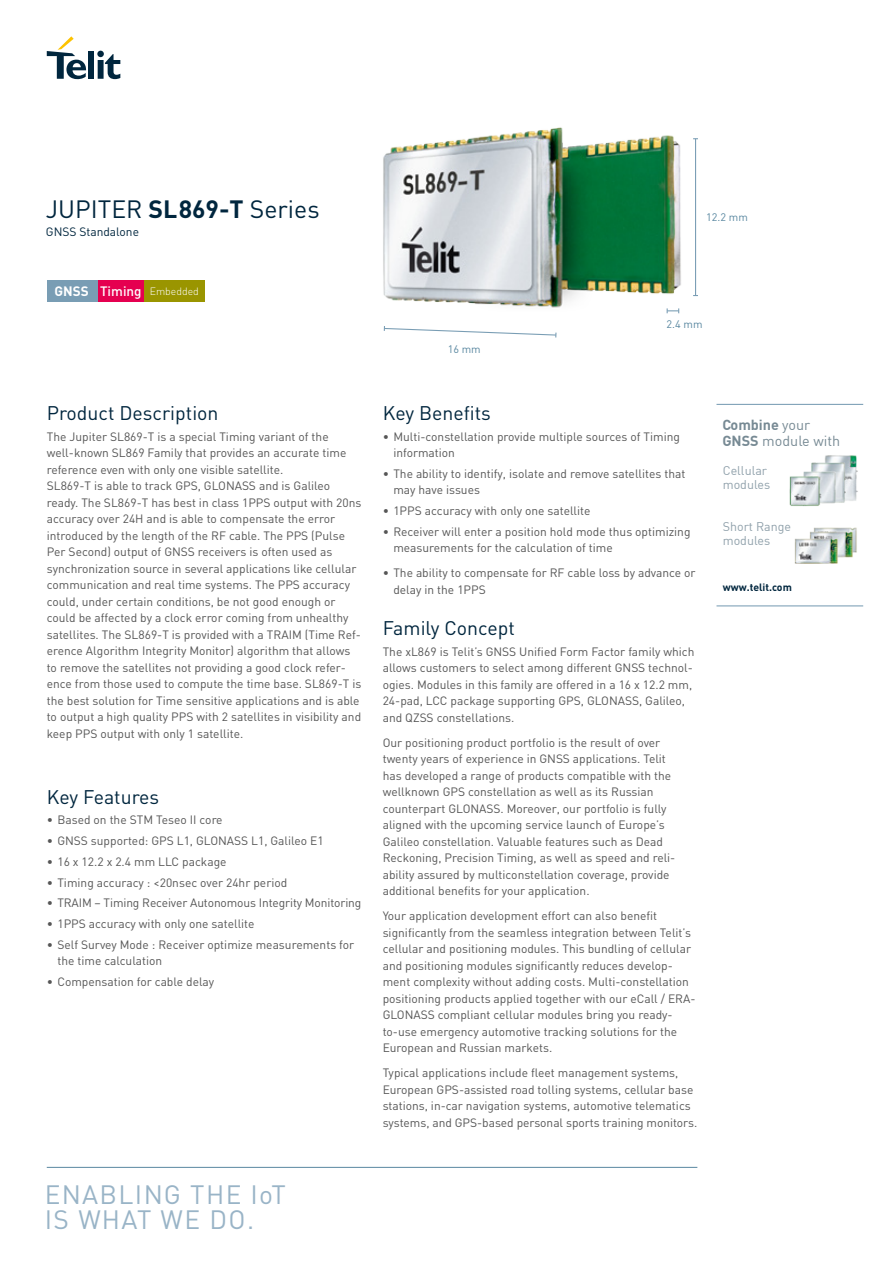
<style>
.page{position:relative;width:893px;height:1263px;background:#fff}
.page>*{position:absolute;margin:0;border:0;box-sizing:border-box;transform-origin:0 0}
.t1{font:26.25px/24.8px "DIN";letter-spacing:.055em;color:#99b4c7}
.t2{font:700 24.75px "DIN";color:#00263e}
.t3{font:24.75px "DIN";color:#00263e}
.t4{font:19.5px "DIN";color:#00263e}
.t5{font:14.4px/16.2px "DIN";color:#778a94}
.t6{font:12.45px/14px "DIN";color:#90a1ab}
.t7{font:12px/16.5px "DIN";color:#565656}
.t8{font:12px "DIN";color:#00263e}
.t9{font:10.8px "DIN";color:#5987a0}
.t10{font:300 10.5px "DIN";color:#fff}
.t11{font:700 10.5px "DIN";color:#00263e}
.s1{font-weight:400}
.s2{font-weight:700;font-size:13.5px}
.s3{font-weight:500;font-size:13.5px}
.s4{font-weight:700}
</style>
<div class="page">
<svg style="left:383px;top:326px;width:174px;height:11px"></svg>
<div style="left:97px;top:281px;width:47px;height:21px;background:#e50050"></div>
<div style="left:47px;top:281px;width:50px;height:21px;background:#799db4"></div>
<div style="left:144px;top:281px;width:61px;height:21px;background:#9a9500"></div>
<hr style="left:47px;top:1167px;width:650px;height:1px;background:#5987a0">
<svg style="left:47px;top:36px;width:39px;height:43px"></svg>
<div style="left:88px;top:51px;width:6px;height:28px;background:#00263e"></div>
<svg style="left:97px;top:51px;width:23px;height:28px"></svg>
<hr style="left:716px;top:404px;width:147px;height:1px;background:#7298b0">
<hr style="left:716px;top:605px;width:147px;height:1px;background:#7298b0">
<img style="left:825px;top:455px;width:33px;height:46px">
<img style="left:811px;top:461px;width:39px;height:42px">
<img style="left:803px;top:468px;width:34px;height:36px">
<img style="left:789px;top:475px;width:33px;height:32px">
<img style="left:813px;top:527px;width:44px;height:26px">
<img style="left:809px;top:529px;width:47px;height:29px">
<img style="left:794px;top:536px;width:47px;height:28px">
<img style="left:383px;top:127px;width:298px;height:187px">
<hr style="left:695px;top:139px;width:1px;height:157px;background:#799db4">
<svg style="left:667px;top:308px;width:12px;height:5px"></svg>
<h2 class="t3" style="left:46px;top:193px;width:27px">Jupiter</h2>
<h2 class="t2" style="left:149px;top:193px;width:172px">SL869-T <span class="s1">Series</span></h2>
<p class="t8" style="left:46px;top:224px;width:95px">GNSS Standalone</p>
<p class="t10" style="left:55px;top:284px;width:146px"><span class="s2">GNSS</span> <span class="s3">Timing</span> Embedded</p>
<h3 class="t4" style="left:47px;top:400px;width:173px">Product Description</h3>
<p class="t7" style="left:47px;top:428px;width:316px">The Jupiter SL869-T is a special Timing variant of the well-known SL869 Family that provides an accurate time reference even with only one visible satellite.<br>SL869-T is able to track GPS, GLONASS and is Galileo ready. The SL869-T has best in class 1PPS output with 20ns accuracy over 24H and is able to compensate the error introduced by the length of the RF cable. The PPS (Pulse Per Second) output of GNSS receivers is often used as synchronization source in several applications like cellular communication and real time systems. The PPS accuracy could, under certain conditions, be not good enough or could be affected by a clock error coming from unhealthy satellites. The SL869-T is provided with a TRAIM (Time Ref&shy;erence Algorithm Integrity Monitor) algorithm that allows to remove the satellites not providing a good clock refer&shy;ence from those used to compute the time base. SL869-T is the best solution for Time sensitive applications and is able to output a high quality PPS with 2 satellites in visibility and keep PPS output with only 1 satellite.</p>
<h3 class="t4" style="left:47px;top:784px;width:114px">Key Features</h3>
<p class="t7" style="left:47px;top:811px;width:177px">• Based on the STM Teseo II core</p>
<p class="t7" style="left:47px;top:832px;width:278px">• GNSS supported: GPS L1, GLONASS L1, Galileo E1</p>
<p class="t7" style="left:47px;top:853px;width:181px">• 16 x 12.2 x 2.4 mm LLC package</p>
<p class="t7" style="left:47px;top:874px;width:242px">• Timing accuracy : &lt;20nsec over 24hr period</p>
<p class="t7" style="left:47px;top:894px;width:316px">• TRAIM – Timing Receiver Autonomous Integrity Monitoring</p>
<p class="t7" style="left:47px;top:915px;width:209px">• 1PPS accuracy with only one satellite</p>
<p class="t7" style="left:57px;top:936px;width:298px;text-indent:-11px">• Self Survey Mode : Receiver optimize measurements for the time calculation</p>
<p class="t7" style="left:47px;top:973px;width:169px">• Compensation for cable delay</p>
<p class="t9" style="left:706px;top:210px;width:43px">12.2 mm</p>
<p class="t9" style="left:448px;top:342px;width:35px">16 mm</p>
<p class="t9" style="left:667px;top:317px;width:37px">2.4 mm</p>
<h3 class="t4" style="left:383px;top:400px;width:110px">Key Benefits</h3>
<p class="t7" style="left:393px;top:428px;width:288px;text-indent:-11px">• Multi-constellation provide multiple sources of Timing information</p>
<p class="t7" style="left:393px;top:465px;width:294px;text-indent:-11px">• The ability to identify, isolate and remove satellites that may have issues</p>
<p class="t7" style="left:383px;top:502px;width:209px">• 1PPS accuracy with only one satellite</p>
<p class="t7" style="left:393px;top:523px;width:299px;text-indent:-11px">• Receiver will enter a position hold mode thus optimizing measurements for the calculation of time</p>
<p class="t7" style="left:393px;top:564px;width:304px;text-indent:-11px">• The ability to compensate for RF cable loss by advance or delay in the 1PPS</p>
<h3 class="t4" style="left:383px;top:615px;width:134px">Family Concept</h3>
<p class="t7" style="left:383px;top:643px;width:313px">The xL869 is Telit’s GNSS Unified Form Factor family which allows customers to select among different GNSS technol&shy;ogies. Modules in this family are offered in a 16 x 12.2 mm, 24-pad, LCC package supporting GPS, GLONASS, Galileo, and QZSS constellations.</p>
<p class="t7" style="left:383px;top:734px;width:294px">Our positioning product portfolio is the result of over twenty years of experience in GNSS applications. Telit has developed a range of products compatible with the wellknown GPS constellation as well as its Russian counterpart GLONASS. Moreover, our portfolio is fully aligned with the upcoming service launch of Europe’s Galileo constellation. Valuable features such as Dead Reckoning, Precision Timing, as well as speed and reli&shy;ability assured by multiconstellation coverage, provide additional benefits for your application.</p>
<p class="t7" style="left:383px;top:907px;width:314px">Your application development effort can also benefit significantly from the seamless integration between Telit’s cellular and positioning modules. This bundling of cellular and positioning modules significantly reduces develop&shy;ment complexity without adding costs. Multi-constellation positioning products applied together with our eCall / ERA-GLONASS compliant cellular modules bring you ready&shy;to-use emergency automotive tracking solutions for the European and Russian markets.</p>
<p class="t7" style="left:383px;top:1064px;width:316px">Typical applications include fleet management systems, European GPS-assisted road tolling systems, cellular base stations, in-car navigation systems, automotive telematics systems, and GPS-based personal sports training monitors.</p>
<p class="t5" style="left:722px;top:416px;width:119px"><span class="s4">Combine</span> your<br><span class="s4">GNSS</span> module with</p>
<p class="t6" style="left:723px;top:463px;width:49px">Cellular modules</p>
<p class="t6" style="left:723px;top:519px;width:70px">Short Range modules</p>
<p class="t11" style="left:723px;top:580px;width:71px">www.telit.com</p>
<h1 class="t1" style="left:45px;top:1182px;width:243px">ENABLING THE IoT<br>IS WHAT WE DO.</h1>
</div>
